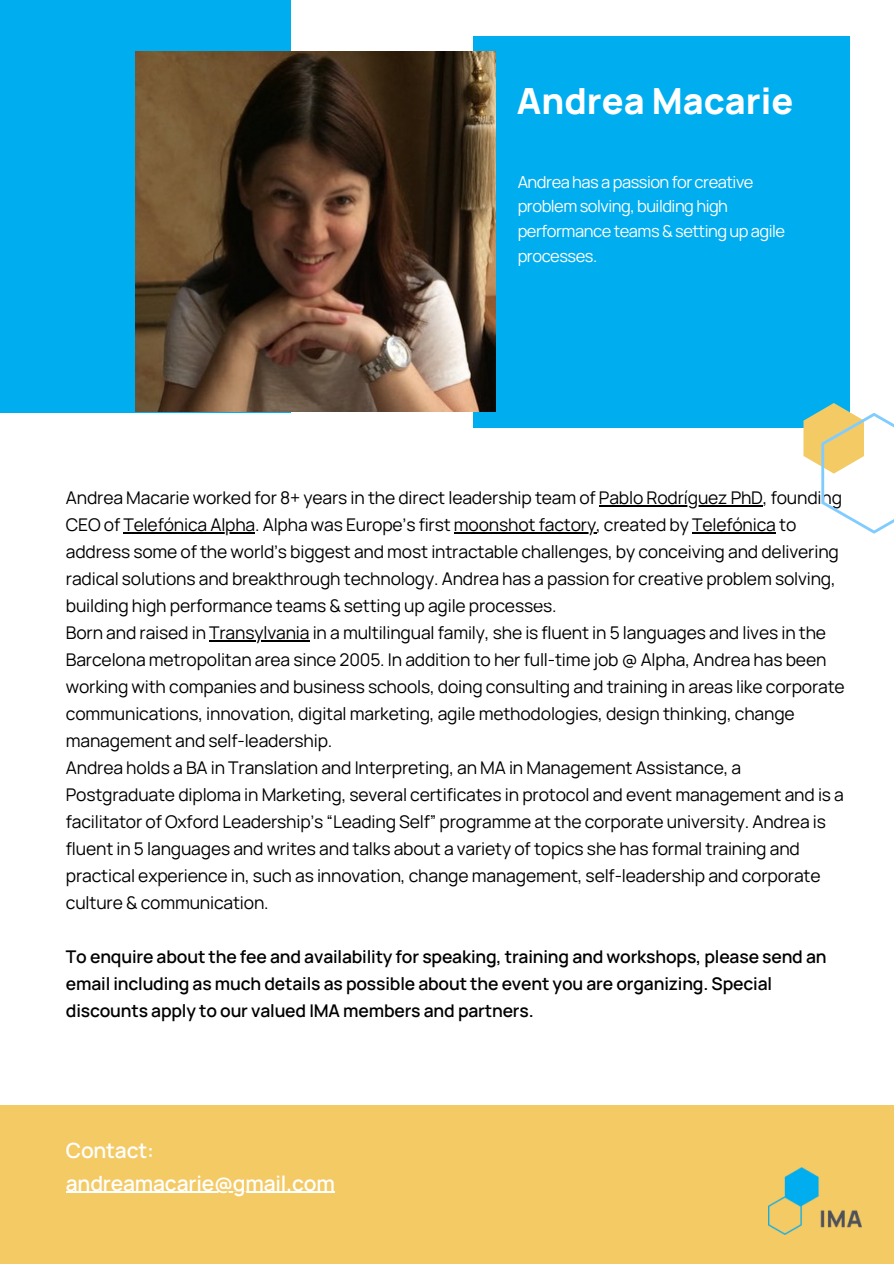
<style>
.page{position:relative;width:894px;height:1264px;background:#fff}
.page>*{position:absolute;margin:0;border:0;box-sizing:border-box;transform-origin:0 0}
.t1{font:800 36px "Manrope";color:#fff}
.t2{font:600 21px/32.7px "Manrope";letter-spacing:-.01em;color:#fff}
.t3{font:17.55px/27px "Manrope";letter-spacing:-.01em;color:#000}
.t4{font:600 17.55px/27px "Manrope";letter-spacing:-.01em;color:#000}
.t5{font:16.5px/24.8px "Manrope";letter-spacing:-.03em;color:#fff}
</style>
<div class="page">
<div style="left:473px;top:36px;width:377px;height:391px;background:#00adef"></div>
<div style="left:0;top:0;width:290px;height:413px;background:#00adef"></div>
<div style="left:0;top:1104px;width:893px;height:159px;background:#f4ca65"></div>
<hr style="left:598px;top:505px;width:164px;height:1px;background:#000">
<hr style="left:123px;top:532px;width:132px;height:1px;background:#000">
<hr style="left:454px;top:532px;width:142px;height:1px;background:#000">
<hr style="left:692px;top:532px;width:83px;height:1px;background:#000">
<hr style="left:209px;top:640px;width:100px;height:1px;background:#000">
<img style="left:768px;top:1167px;width:93px;height:67px">
<svg style="left:803px;top:403px;width:90px;height:130px"></svg>
<img style="left:135px;top:51px;width:360px;height:360px">
<hr style="left:66px;top:1191px;width:268px;height:1px;background:#fff">
<p class="t1" style="left:516px;top:75px;width:278px">Andrea Macarie</p>
<p class="t5" style="left:517px;top:169px;width:269px">Andrea has a passion for creative problem solving, building high performance teams &amp; setting up agile processes.</p>
<h1 class="t3" style="left:66px;top:484px;width:777px">Andrea Macarie worked for 8+ years in the direct leadership team of Pablo Rodríguez PhD, founding</h1>
<p class="t3" style="left:66px;top:511px;width:731px">CEO of Telefónica Alpha. Alpha was Europe’s first moonshot factory, created by Telefónica to</p>
<p class="t3" style="left:66px;top:538px;width:774px">address some of the world’s biggest and most intractable challenges, by conceiving and delivering radical solutions and breakthrough technology. Andrea has a passion for creative problem solving, building high performance teams &amp; setting up agile processes.<br>Born and raised in Transylvania in a multilingual family, she is fluent in 5 languages and lives in the</p>
<p class="t3" style="left:66px;top:646px;width:780px">Barcelona metropolitan area since 2005. In addition to her full-time job @ Alpha, Andrea has been working with companies and business schools, doing consulting and training in areas like corporate communications, innovation, digital marketing, agile methodologies, design thinking, change management and self-leadership.<br>Andrea holds a BA in Translation and Interpreting, an MA in Management Assistance, a</p>
<p class="t3" style="left:66px;top:781px;width:779px">Postgraduate diploma in Marketing, several certificates in protocol and event management and is a facilitator of Oxford Leadership’s “Leading Self” programme at the corporate university. Andrea is fluent in 5 languages and writes and talks about a variety of topics she has formal training and practical experience in, such as innovation, change management, self-leadership and corporate culture &amp; communication.</p>
<p class="t4" style="left:66px;top:943px;width:762px">To enquire about the fee and availability for speaking, training and workshops, please send an</p>
<h3 class="t4" style="left:66px;top:970px;width:707px">email including as much details as possible about the event you are organizing. Special discounts apply to our valued IMA members and partners.</h3>
<p class="t2" style="left:66px;top:1133px;width:270px">Contact: andreamacarie@gmail.com</p>
</div>
